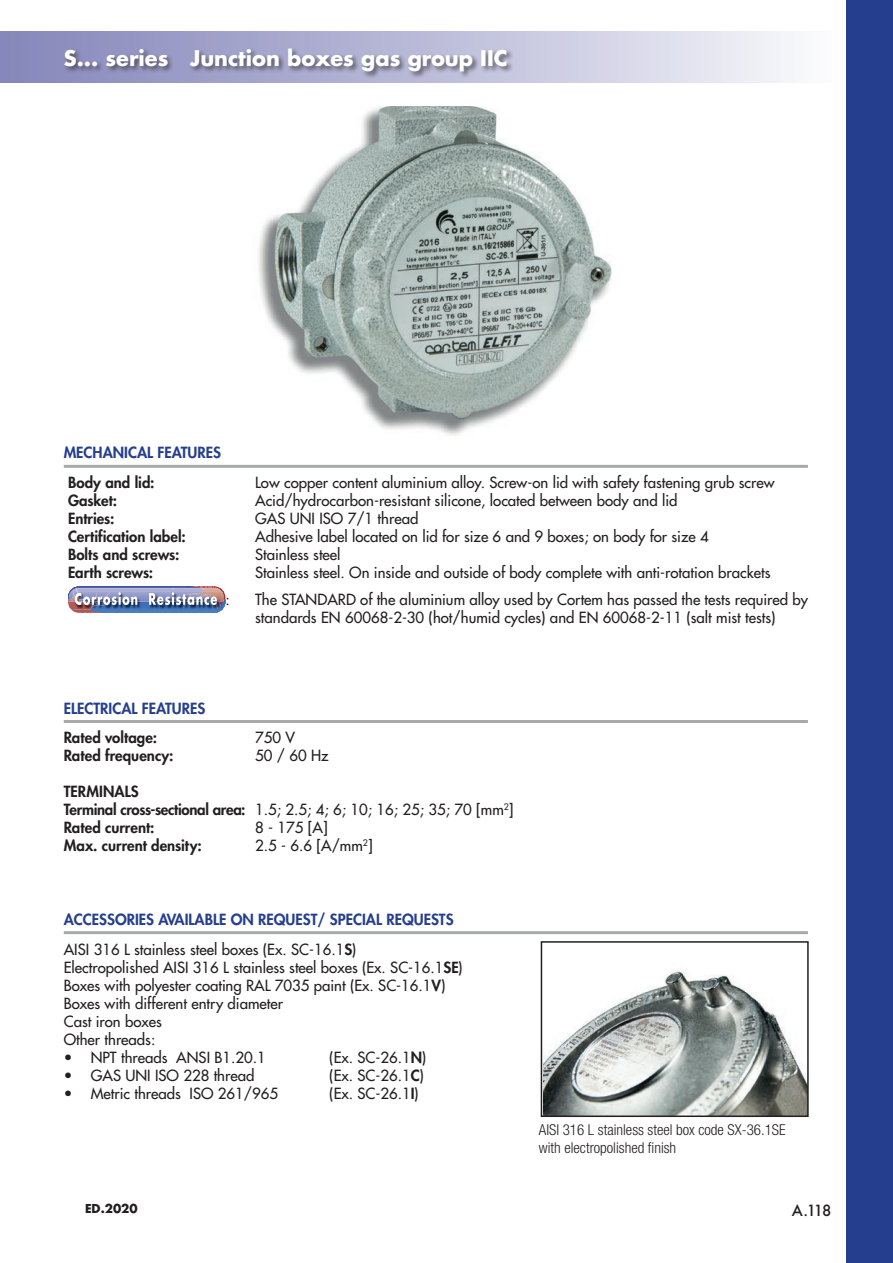
<style>
.page{position:relative;width:893px;height:1263px;background:#fff}
.page>*{position:absolute;margin:0;border:0;box-sizing:border-box;transform-origin:0 0}
.ITA_titolo_pagina{font:700 21px "Futura";color:#fff}
.ITA_testo_10pt{font:15px/18px "Futura";color:#231f20}
.ITA_testo_10pt-2{font:800 15px "Futura";color:#231f20}
.ITA_testo_10pt_heavy{font:800 15px "Futura";color:#253f8e}
.t1{font:300 condensed 15px "Helvetica Neue LT Pro";color:#231f20}
.t2{font:500 15px "Futura";color:#231f20}
.t3{font:700 12px "Futura";color:#231f20}
.s1{font-weight:800}
</style>
<div class="page">
<img style="left:544px;top:970px;width:262px;height:144px">
<div style="left:541px;top:941px;width:268px;height:176px;border:2px solid #231f20"></div>
<div style="left:846px;top:0;width:47px;height:1263px;background:#253f8e"></div>
<div style="left:0;top:31px;width:833px;height:51px;background:linear-gradient(to right,#8282b8,#f7f7fb)"></div>
<div style="left:63px;top:47px;width:451px;height:32px;background:#231f20;opacity:.6"></div>
<img style="left:258px;top:106px;width:354px;height:329px">
<hr style="left:68px;top:613px;width:157px;height:1px;background:#4883c4">
<img style="left:68px;top:586px;width:158px;height:27px">
<hr style="left:64px;top:465px;width:744px;height:3px;background:#a8a9ad">
<hr style="left:64px;top:931px;width:744px;height:3px;background:#a8a9ad">
<hr style="left:64px;top:720px;width:744px;height:3px;background:#a8a9ad">
<p class="ITA_titolo_pagina" style="left:64px;top:43px;width:445px">S... series Junction boxes gas group IIC</p>
<p class="ITA_testo_10pt_heavy" style="left:64px;top:443px;width:159px">MECHANICAL FEATURES</p>
<p class="ITA_testo_10pt-2" style="left:68px;top:473px;width:88px">Body and lid:</p>
<p class="ITA_testo_10pt" style="left:255px;top:474px;width:521px">Low copper content aluminium alloy. Screw-on lid with safety fastening grub screw</p>
<p class="ITA_testo_10pt-2" style="left:68px;top:491px;width:51px">Gasket:</p>
<p class="ITA_testo_10pt" style="left:255px;top:492px;width:424px">Acid/hydrocarbon-resistant silicone, located between body and lid</p>
<p class="ITA_testo_10pt-2" style="left:68px;top:509px;width:48px">Entries:</p>
<p class="ITA_testo_10pt" style="left:255px;top:510px;width:165px">GAS UNI ISO 7/1 thread</p>
<p class="ITA_testo_10pt-2" style="left:68px;top:527px;width:119px">Certification label:</p>
<p class="ITA_testo_10pt" style="left:255px;top:528px;width:455px">Adhesive label located on lid for size 6 and 9 boxes; on body for size 4</p>
<p class="ITA_testo_10pt-2" style="left:68px;top:545px;width:113px">Bolts and screws:</p>
<p class="ITA_testo_10pt" style="left:255px;top:546px;width:87px">Stainless steel</p>
<p class="ITA_testo_10pt-2" style="left:68px;top:563px;width:87px">Earth screws:</p>
<p class="ITA_testo_10pt" style="left:255px;top:564px;width:517px">Stainless steel. On inside and outside of body complete with anti-rotation brackets</p>
<p class="ITA_testo_10pt" style="left:225px;top:590px;width:6px">:</p>
<p class="ITA_testo_10pt" style="left:255px;top:590px;width:554px">The STANDARD of the aluminium alloy used by Cortem has passed the tests required by standards EN 60068-2-30 (hot/humid cycles) and EN 60068-2-11 (salt mist tests)</p>
<p class="ITA_testo_10pt_heavy" style="left:64px;top:698px;width:143px">ELECTRICAL FEATURES</p>
<p class="ITA_testo_10pt-2" style="left:64px;top:728px;width:95px">Rated voltage:</p>
<p class="ITA_testo_10pt" style="left:255px;top:729px;width:41px">750 V</p>
<p class="ITA_testo_10pt-2" style="left:64px;top:746px;width:111px">Rated frequency:</p>
<p class="ITA_testo_10pt" style="left:255px;top:747px;width:75px">50 / 60 Hz</p>
<p class="ITA_testo_10pt-2" style="left:64px;top:782px;width:77px">TERMINALS</p>
<p class="ITA_testo_10pt" style="left:64px;top:801px;width:451px"><span class="s1">Terminal cross-sectional area:</span> 1.5; 2.5; 4; 6; 10; 16; 25; 35; 70 [mm<sup>2</sup>]</p>
<p class="ITA_testo_10pt-2" style="left:64px;top:818px;width:92px">Rated current:</p>
<p class="ITA_testo_10pt" style="left:255px;top:819px;width:74px">8 - 175 [A]</p>
<p class="ITA_testo_10pt-2" style="left:64px;top:836px;width:140px">Max. current density:</p>
<p class="ITA_testo_10pt" style="left:255px;top:837px;width:119px">2.5 - 6.6 [A/mm<sup>2</sup>]</p>
<p class="ITA_testo_10pt_heavy" style="left:64px;top:909px;width:391px">ACCESSORIES AVAILABLE ON REQUEST/ SPECIAL REQUESTS</p>
<p class="ITA_testo_10pt" style="left:64px;top:940px;width:294px">AISI 316 L stainless steel boxes (Ex. SC-16.1<span class="s1">S</span>)</p>
<p class="ITA_testo_10pt" style="left:64px;top:958px;width:400px">Electropolished AISI 316 L stainless steel boxes (Ex. SC-16.1<span class="s1">SE</span>)</p>
<p class="ITA_testo_10pt" style="left:64px;top:976px;width:383px">Boxes with polyester coating RAL 7035 paint (Ex. SC-16.1<span class="s1">V</span>)</p>
<p class="ITA_testo_10pt" style="left:64px;top:994px;width:221px">Boxes with different entry diameter</p>
<p class="ITA_testo_10pt" style="left:64px;top:1012px;width:100px">Cast iron boxes</p>
<p class="ITA_testo_10pt" style="left:64px;top:1030px;width:93px">Other threads:</p>
<p class="ITA_testo_10pt" style="left:64px;top:1048px;width:204px">• NPT threads ANSI B1.20.1</p>
<p class="ITA_testo_10pt" style="left:329px;top:1048px;width:98px">(Ex. SC-26.1<span class="s1">N</span>)</p>
<p class="ITA_testo_10pt" style="left:64px;top:1066px;width:192px">• GAS UNI ISO 228 thread</p>
<p class="ITA_testo_10pt" style="left:329px;top:1066px;width:96px">(Ex. SC-26.1<span class="s1">C</span>)</p>
<p class="ITA_testo_10pt" style="left:64px;top:1084px;width:216px">• Metric threads ISO 261/965</p>
<p class="ITA_testo_10pt" style="left:329px;top:1084px;width:91px">(Ex. SC-26.1<span class="s1">I</span>)</p>
<p class="t1" style="left:539px;top:1121px;width:248px">AISI 316 L stainless steel box code SX-36.1SE</p>
<p class="t1" style="left:539px;top:1139px;width:139px">with electropolished finish</p>
<p class="t3" style="left:85px;top:1200px;width:54px">ED.2020</p>
<p class="t2" style="left:792px;top:1200px;width:41px">A.118</p>
</div>
